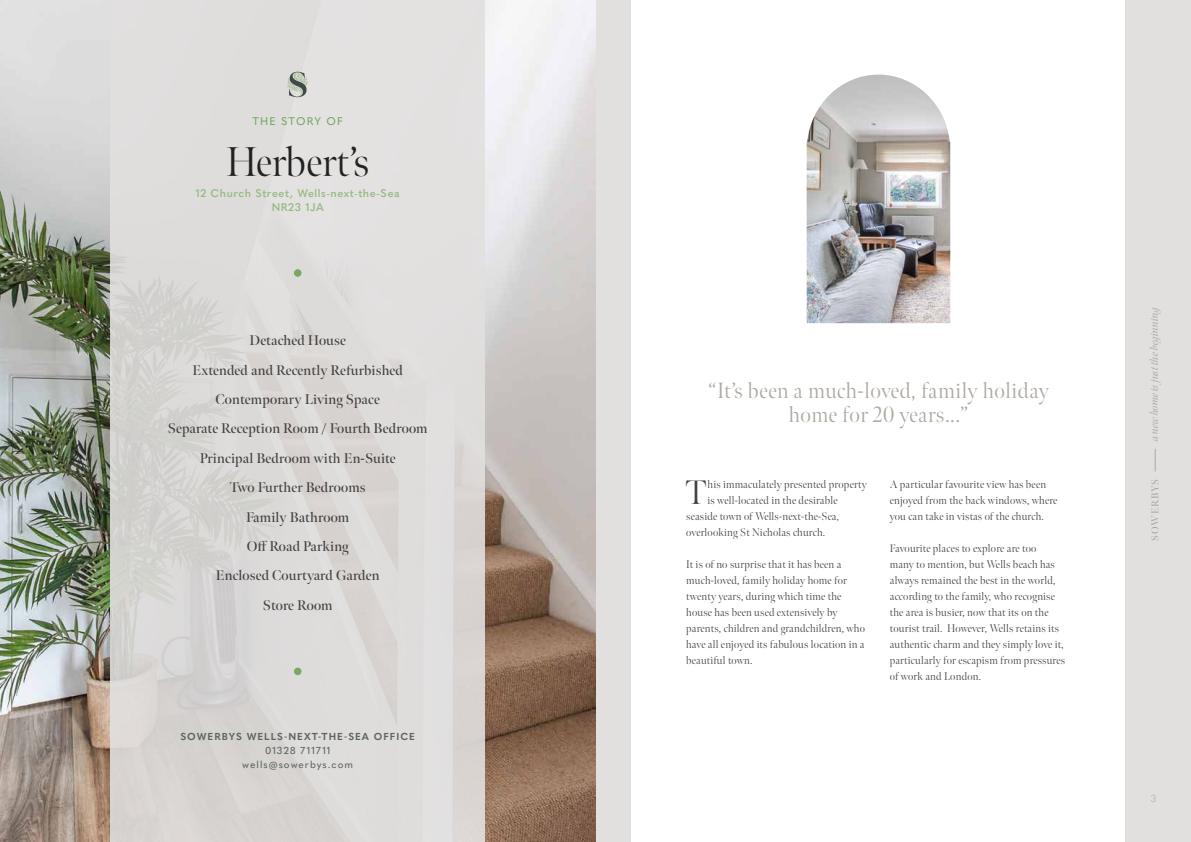
<style>
.page{position:relative;width:1191px;height:842px;background:#fff}
.page>*{position:absolute;margin:0;border:0;box-sizing:border-box;transform-origin:0 0}
.t1{font:300 41.5px "Meno Banner";color:#222223}
.t2{font:300 34px "Meno Banner";color:#434141}
.t3{font:300 22px/24px "Meno Banner";letter-spacing:.025em;color:#ada8a0;text-align:center}
.t4{font:600 14px/29.3px "Meno Banner";letter-spacing:.01em;color:#434141;text-align:center}
.t5{font:300 11px/16px "Meno Banner";letter-spacing:.02em;color:#434141}
.t6{font:600 11px/14px "Quasimoda";letter-spacing:.05em;color:#96ba81;text-align:center}
.t7{font:italic 11px "Meno Banner";letter-spacing:-.01em;color:#ada8a0}
.t8{font:500 11px "Quasimoda";letter-spacing:.1em;color:#76aa62}
.t9{font:700 10px "Quasimoda";letter-spacing:.1em;color:#5e6662}
.t10{font:500 10px/14px "Quasimoda";letter-spacing:.1em;color:#5e6662;text-align:center}
.t11{font:600 10px "Meno Banner";letter-spacing:.08em;color:#ada8a0}
.t12{font:300 10px "Quasimoda";color:#ada8a0}
</style>
<div class="page">
<div style="left:595px;top:0;width:596px;height:842px;background:#e2e0df"></div>
<svg style="left:1155px;top:449px;width:1px;height:22px"></svg>
<img style="left:0;top:0;width:595px;height:842px">
<div style="left:111px;top:0;width:374px;height:842px;background:#e2e0df"></div>
<div style="left:294px;top:269px;width:7px;height:8px;background:#76aa62;border-radius:50%"></div>
<div style="left:294px;top:668px;width:7px;height:7px;background:#76aa62;border-radius:50%"></div>
<svg style="left:287px;top:72px;width:21px;height:25px"></svg>
<div style="left:631px;top:0;width:494px;height:842px;background:#fff"></div>
<img style="left:806px;top:75px;width:144px;height:248px">
<p class="t8" style="left:252px;top:113px;width:92px">THE STORY OF</p>
<h1 class="t1" style="left:226px;top:137px;width:145px">Herbert’s</h1>
<p class="t6" style="left:196px;top:186px;width:205px">12 Church Street, Wells-next-the-Sea<br>NR23 1JA</p>
<p class="t4" style="left:168px;top:326px;width:261px">Detached House<br>Extended and Recently Refurbished<br>Contemporary Living Space<br>Separate Reception Room / Fourth Bedroom<br>Principal Bedroom with En-Suite<br>Two Further Bedrooms<br>Family Bathroom<br>Off Road Parking<br>Enclosed Courtyard Garden<br>Store Room</p>
<p class="t9" style="left:180px;top:728px;width:236px">SOWERBYS WELLS-NEXT-THE-SEA OFFICE</p>
<p class="t10" style="left:242px;top:742px;width:112px">01328 711711 wells@sowerbys.com</p>
<h3 class="t3" style="left:708px;top:379px;width:342px">“It’s been a much-loved, family holiday home for 20 years...”</h3>
<h2 class="t2" style="left:685px;top:472px;width:23px">T</h2>
<p class="t5" style="left:707px;top:477px;width:161px">his immaculately presented property</p>
<p class="t5" style="left:707px;top:493px;width:131px">is well-located in the desirable</p>
<p class="t5" style="left:686px;top:509px;width:155px">seaside town of Wells-next-the-Sea,</p>
<p class="t5" style="left:686px;top:525px;width:140px">overlooking St Nicholas church.</p>
<p class="t5" style="left:686px;top:557px;width:180px">It is of no surprise that it has been a much-loved, family holiday home for twenty years, during which time the house has been used extensively by parents, children and grandchildren, who have all enjoyed its fabulous location in a beautiful town.</p>
<p class="t5" style="left:889px;top:477px;width:169px">A particular favourite view has been enjoyed from the back windows, where you can take in vistas of the church.</p>
<p class="t5" style="left:889px;top:541px;width:177px">Favourite places to explore are too<br>many to mention, but Wells beach has always remained the best in the world, according to the family, who recognise the area is busier, now that its on the tourist trail. However, Wells retains its authentic charm and they simply love it, particularly for escapism from pressures of work and London.</p>
<p class="t7" style="left:1147px;top:441px;width:138px;rotate:-90deg">a new home is just the beginning</p>
<p class="t11" style="left:1149px;top:541px;width:63px;rotate:-90deg">SOWERBYS</p>
<p class="t12" style="left:1150px;top:791px;width:7px">3</p>
</div>
